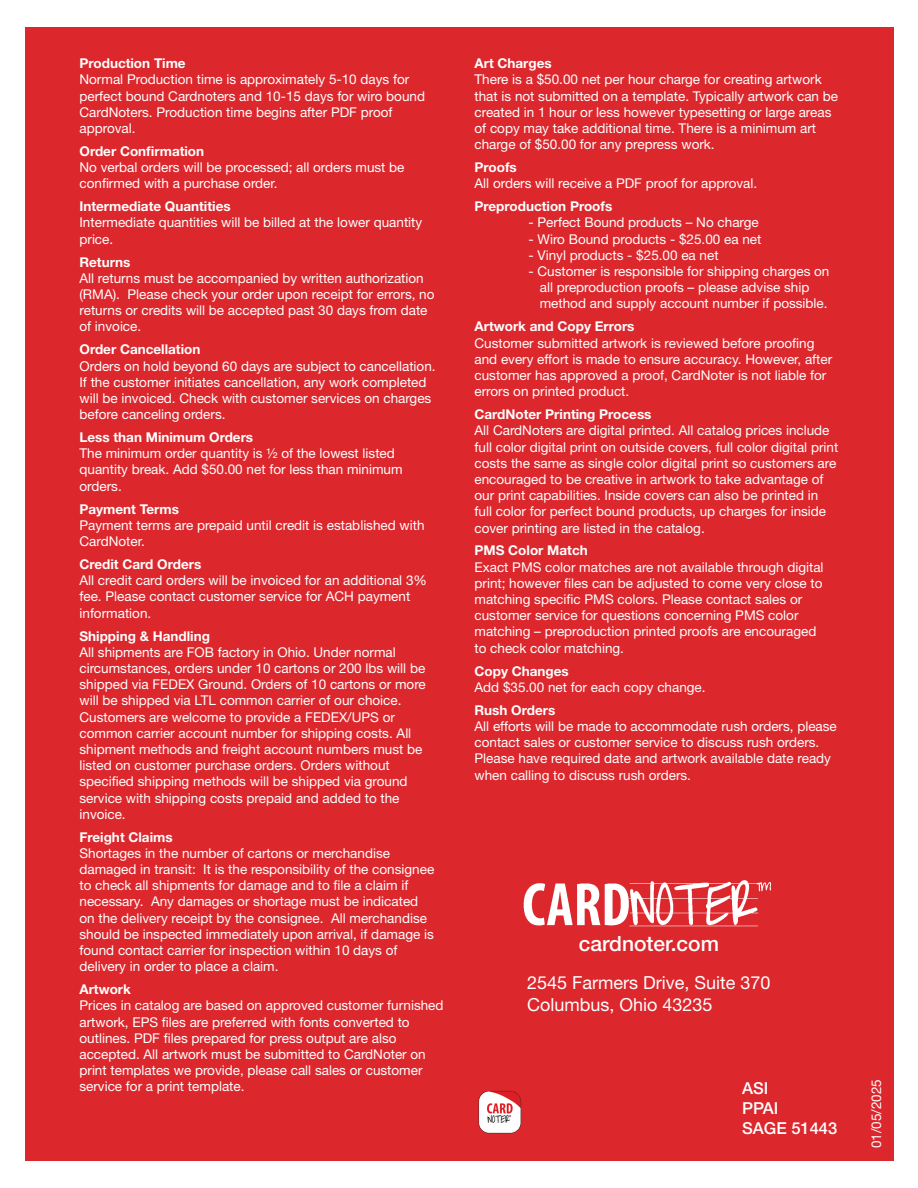
<style>
.page{position:relative;width:918px;height:1188px;background:#fff}
.page>*{position:absolute;margin:0;border:0;box-sizing:border-box;transform-origin:0 0}
.t1{font:500 21px "Helvetica Neue LT Std";color:#fff}
.t2{font:18px/21.6px "Helvetica Neue LT Std";color:#fff}
.t3{font:500 16.5px "Helvetica Neue LT Std";color:#fff}
.t4{font:13.5px/16.2px "Helvetica Neue LT Std";color:#fff}
.t5{font:700 13.5px "Helvetica Neue LT Std";color:#fff}
</style>
<div class="page">
<div style="left:25px;top:27px;width:868px;height:1134px;background:#dc272d"></div>
<img style="left:523px;top:880px;width:248px;height:47px">
<img style="left:478px;top:1091px;width:43px;height:42px">
<p class="t5" style="left:80px;top:55px;width:108px">Production Time</p>
<p class="t4" style="left:80px;top:71px;width:347px">Normal Production time is approximately 5-10 days for perfect bound Cardnoters and 10-15 days for wiro bound CardNoters. Production time begins after PDF proof approval.</p>
<p class="t5" style="left:80px;top:143px;width:126px">Order Confirmation</p>
<p class="t4" style="left:80px;top:159px;width:327px">No verbal orders will be processed; all orders must be confirmed with a purchase order.</p>
<p class="t5" style="left:80px;top:198px;width:153px">Intermediate Quantities</p>
<p class="t4" style="left:80px;top:214px;width:344px">Intermediate quantities will be billed at the lower quantity price.</p>
<p class="t5" style="left:80px;top:253px;width:53px">Returns</p>
<p class="t4" style="left:80px;top:270px;width:346px">All returns must be accompanied by written authorization</p>
<p class="t4" style="left:80px;top:286px;width:357px">(RMA). Please check your order upon receipt for errors, no returns or credits will be accepted past 30 days from date of invoice.</p>
<p class="t5" style="left:80px;top:341px;width:122px">Order Cancellation</p>
<p class="t4" style="left:80px;top:357px;width:358px">Orders on hold beyond 60 days are subject to cancellation.<br>If the customer initiates cancellation, any work completed will be invoiced. Check with customer services on charges before canceling orders.</p>
<p class="t5" style="left:80px;top:429px;width:175px">Less than Minimum Orders</p>
<p class="t4" style="left:80px;top:445px;width:325px">The minimum order quantity is ½ of the lowest listed quantity break. Add $50.00 net for less than minimum orders.</p>
<p class="t5" style="left:80px;top:500px;width:101px">Payment Terms</p>
<p class="t4" style="left:80px;top:517px;width:347px">Payment terms are prepaid until credit is established with<br>CardNoter.</p>
<p class="t5" style="left:80px;top:556px;width:123px">Credit Card Orders</p>
<p class="t4" style="left:80px;top:572px;width:349px">All credit card orders will be invoiced for an additional 3% fee. Please contact customer service for ACH payment information.</p>
<p class="t5" style="left:80px;top:627px;width:132px">Shipping &amp; Handling</p>
<p class="t4" style="left:80px;top:644px;width:348px">All shipments are FOB factory in Ohio. Under normal circumstances, orders under 10 cartons or 200 lbs will be shipped via FEDEX Ground. Orders of 10 cartons or more will be shipped via LTL common carrier of our choice.<br>Customers are welcome to provide a FEDEX/UPS or common carrier account number for shipping costs. All shipment methods and freight account numbers must be listed on customer purchase orders. Orders without specified shipping methods will be shipped via ground service with shipping costs prepaid and added to the invoice.</p>
<p class="t5" style="left:80px;top:829px;width:95px">Freight Claims</p>
<p class="t4" style="left:80px;top:845px;width:356px">Shortages in the number of cartons or merchandise damaged in transit: It is the responsibility of the consignee to check all shipments for damage and to file a claim if necessary. Any damages or shortage must be indicated on the delivery receipt by the consignee. All merchandise should be inspected immediately upon arrival, if damage is found contact carrier for inspection within 10 days of delivery in order to place a claim.</p>
<p class="t5" style="left:80px;top:981px;width:53px">Artwork</p>
<p class="t4" style="left:80px;top:997px;width:366px">Prices in catalog are based on approved customer furnished artwork, EPS files are preferred with fonts converted to outlines. PDF files prepared for press output are also accepted. All artwork must be submitted to CardNoter on print templates we provide, please call sales or customer service for a print template.</p>
<p class="t5" style="left:475px;top:55px;width:79px">Art Charges</p>
<p class="t4" style="left:475px;top:71px;width:365px">There is a $50.00 net per hour charge for creating artwork that is not submitted on a template. Typically artwork can be created in 1 hour or less however typesetting or large areas of copy may take additional time. There is a minimum art charge of $50.00 for any prepress work.</p>
<p class="t5" style="left:475px;top:159px;width:44px">Proofs</p>
<p class="t4" style="left:475px;top:175px;width:284px">All orders will receive a PDF proof for approval.</p>
<p class="t5" style="left:475px;top:198px;width:139px">Preproduction Proofs</p>
<p class="t4" style="left:529px;top:214px;width:232px">- Perfect Bound products – No charge</p>
<p class="t4" style="left:529px;top:231px;width:234px">- Wiro Bound products - $25.00 ea net</p>
<p class="t4" style="left:529px;top:247px;width:192px">- Vinyl products - $25.00 ea net</p>
<p class="t4" style="left:540px;top:263px;width:291px;text-indent:-11px">- Customer is responsible for shipping charges on all preproduction proofs – please advise ship method and supply account number if possible.</p>
<p class="t5" style="left:475px;top:318px;width:162px">Artwork and Copy Errors</p>
<p class="t4" style="left:475px;top:335px;width:359px">Customer submitted artwork is reviewed before proofing and every effort is made to ensure accuracy. However, after customer has approved a proof, CardNoter is not liable for errors on printed product.</p>
<p class="t5" style="left:475px;top:406px;width:179px">CardNoter Printing Process</p>
<p class="t4" style="left:475px;top:422px;width:365px">All CardNoters are digital printed. All catalog prices include full color digital print on outside covers, full color digital print costs the same as single color digital print so customers are encouraged to be creative in artwork to take advantage of our print capabilities. Inside covers can also be printed in full color for perfect bound products, up charges for inside cover printing are listed in the catalog.</p>
<p class="t5" style="left:475px;top:542px;width:115px">PMS Color Match</p>
<p class="t4" style="left:475px;top:559px;width:351px">Exact PMS color matches are not available through digital print; however files can be adjusted to come very close to matching specific PMS colors. Please contact sales or customer service for questions concerning PMS color matching – preproduction printed proofs are encouraged to check color matching.</p>
<p class="t5" style="left:475px;top:662px;width:96px">Copy Changes</p>
<p class="t4" style="left:475px;top:679px;width:233px">Add $35.00 net for each copy change.</p>
<p class="t5" style="left:475px;top:702px;width:82px">Rush Orders</p>
<p class="t4" style="left:475px;top:718px;width:364px">All efforts will be made to accommodate rush orders, please contact sales or customer service to discuss rush orders.<br>Please have required date and artwork available date ready when calling to discuss rush orders.</p>
<p class="t1" style="left:579px;top:931px;width:142px">cardnoter.com</p>
<p class="t2" style="left:527px;top:972px;width:245px">2545 Farmers Drive, Suite 370<br>Columbus, Ohio 43235</p>
<p class="t3" style="left:742px;top:1078px;width:28px">ASI</p>
<p class="t3" style="left:742px;top:1098px;width:38px">PPAI</p>
<p class="t3" style="left:742px;top:1118px;width:97px">SAGE 51443</p>
<p class="t4" style="left:868px;top:1148px;width:71px;rotate:-90deg">01/05/2025</p>
</div>
